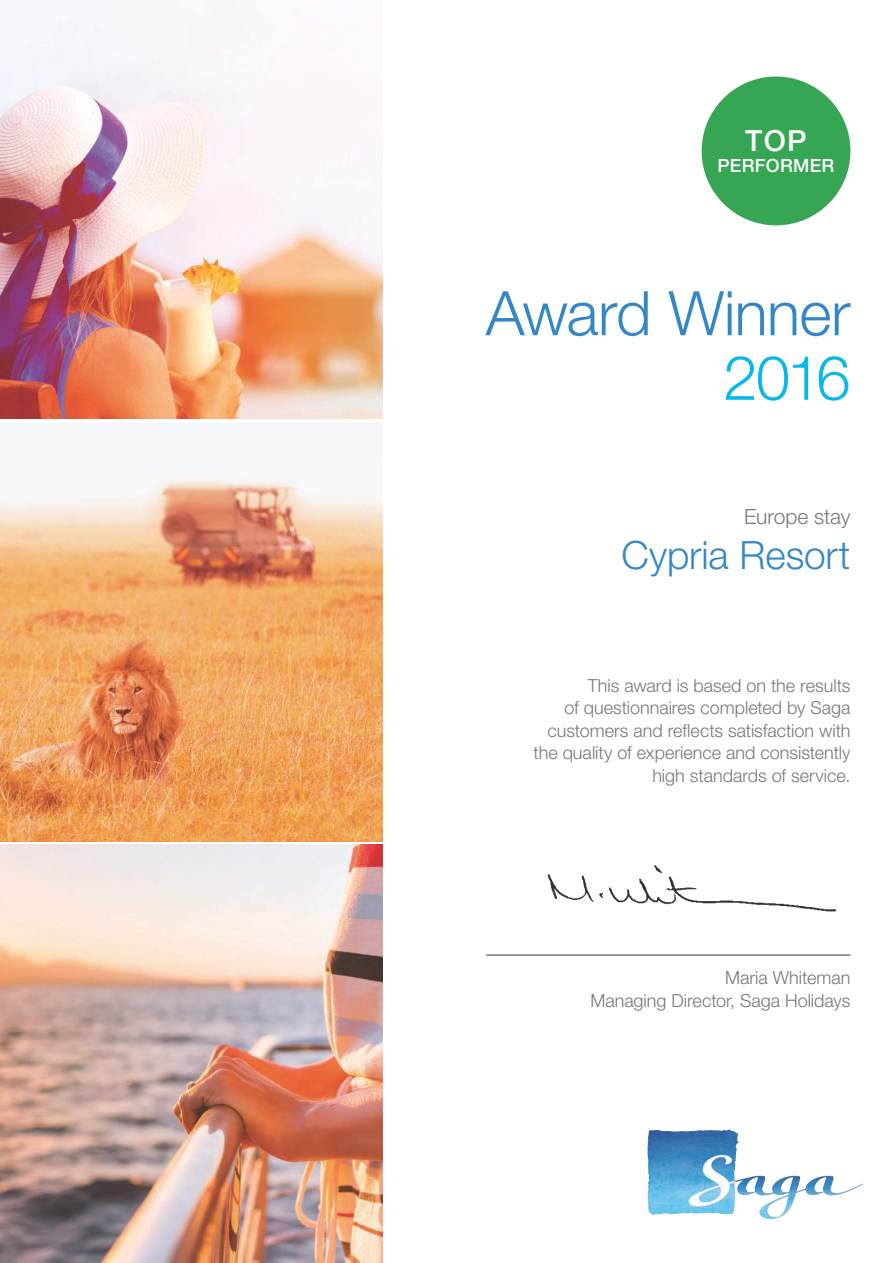
<style>
.page{position:relative;width:893px;height:1263px;background:#fff}
.page>*{position:absolute;margin:0;border:0;box-sizing:border-box;transform-origin:0 0}
.t1{font:61.5px "Saga Helvetica Neue 4565";letter-spacing:-.01em;color:#3487c4}
.t2{font:61.5px "Saga Helvetica Neue 4565";color:#08b8ea}
.t3{font:39px "Saga Helvetica Neue 4565";letter-spacing:-.005em;color:#3487c4}
.t4{font:700 29.1px "Saga Helvetica Neue 4565";color:#fff}
.t5{font:21px "Saga Helvetica Neue 4565";letter-spacing:-.005em;color:#767779}
.t6{font:700 18.3px "Saga Helvetica Neue 4565";letter-spacing:.015em;color:#fff}
.t7{font:18px/22.5px "Saga Helvetica Neue 4565";color:#767779;text-align:right}
</style>
<div class="page">
<img style="left:647px;top:1129px;width:216px;height:91px">
<hr style="left:486px;top:955px;width:364px;height:1px;background:#323133">
<img style="left:0;top:845px;width:383px;height:418px">
<img style="left:0;top:0;width:383px;height:418px">
<div style="left:702px;top:77px;width:148px;height:148px;background:#36a654;border-radius:50%"></div>
<img style="left:0;top:423px;width:383px;height:418px">
<img style="left:547px;top:865px;width:290px;height:47px">
<h3 class="t4" style="left:745px;top:123px;width:63px">TOP</h3>
<p class="t6" style="left:717px;top:155px;width:118px">PERFORMER</p>
<h1 class="t1" style="left:486px;top:276px;width:366px">Award Winner</h1>
<h1 class="t2" style="left:723px;top:340px;width:128px">2016</h1>
<p class="t5" style="left:744px;top:504px;width:108px">Europe stay</p>
<h2 class="t3" style="left:621px;top:532px;width:231px">Cypria Resort</h2>
<p class="t7" style="left:534px;top:674px;width:318px">This award is based on the results<br>of questionnaires completed by Saga customers and reflects satisfaction with the quality of experience and consistently high standards of service.</p>
<p class="t7" style="left:590px;top:966px;width:262px">Maria Whiteman<br>Managing Director, Saga Holidays</p>
</div>
